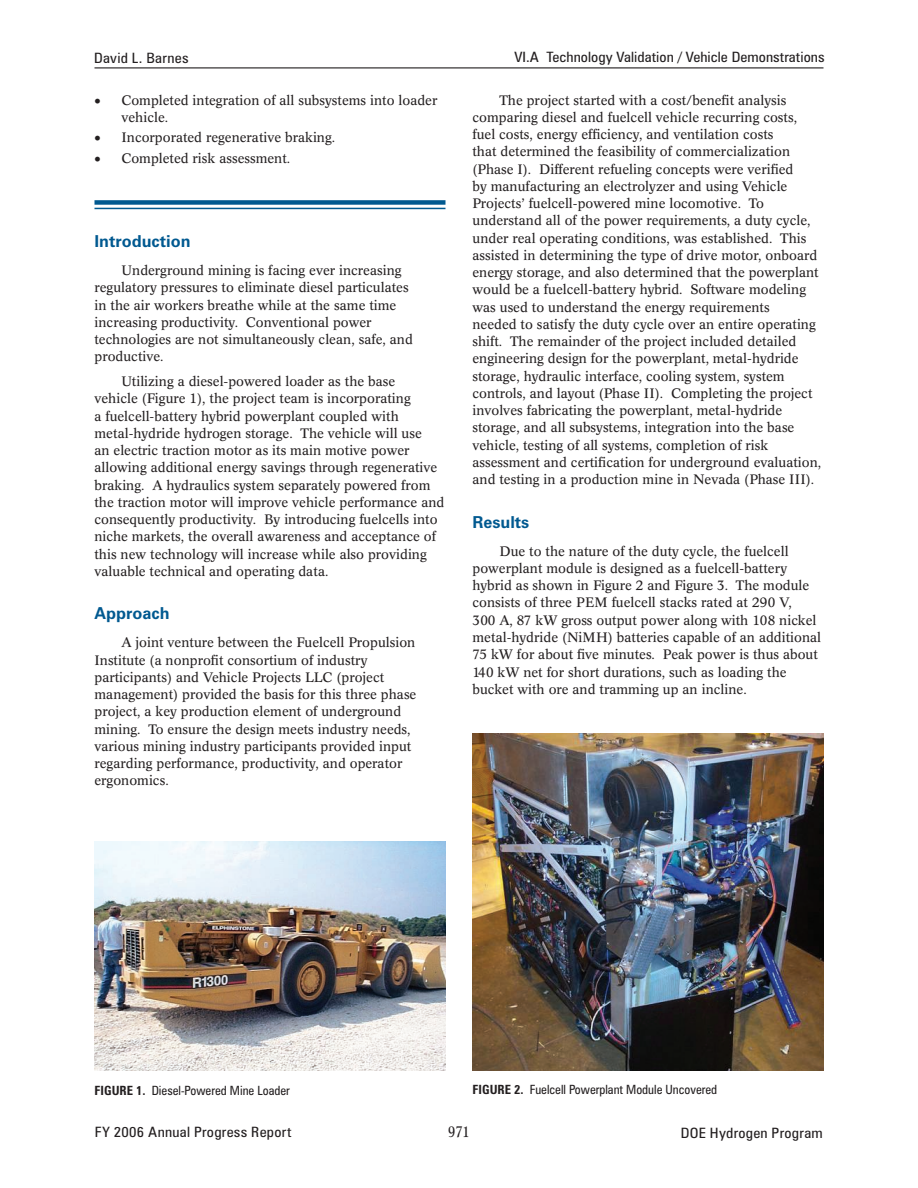
<style>
.page{position:relative;width:918px;height:1188px;background:#fff}
.page>*{position:absolute;margin:0;border:0;box-sizing:border-box;transform-origin:0 0}
._1_RptObjHead{font:700 16.5px "Zurich BT";color:#005990}
.t1{font:condensed 15px "Concorde BE";color:#231f20}
._1_AuthorFormat{font:condensed 14.25px "Zurich BT";letter-spacing:.015em;color:#231f20;scale:1.08 1}
._1_Body_text{font:13.5px/17.2px "Concorde BE";color:#231f20}
._1_Bulleted{font:13.5px/17.2px "Concorde BE";color:#231f20}
.t2{font:13.5px "Symbol";color:#231f20}
._1_FigureTitle{font:condensed 12.75px "Zurich BT";color:#231f20}
.s1{font-weight:700}
</style>
<div class="page">
<hr style="left:94px;top:67px;width:730px;height:1px;background:#231f20">
<div style="left:94px;top:200px;width:352px;height:5px;background:#005990"></div>
<hr style="left:94px;top:208px;width:352px;height:1px;background:#005990">
<img style="left:472px;top:734px;width:352px;height:336px">
<img style="left:94px;top:842px;width:351px;height:229px">
<p class="_1_AuthorFormat" style="left:94px;top:49px;width:89px">David L. Barnes</p>
<p class="_1_AuthorFormat" style="left:514px;top:49px;width:289px">VI.A Technology Validation / Vehicle Demonstrations</p>
<p class="_1_Bulleted" style="left:122px;top:91px;width:317px">Completed integration of all subsystems into loader vehicle.</p>
<p class="_1_Bulleted" style="left:122px;top:129px;width:215px">Incorporated regenerative braking.</p>
<p class="_1_Bulleted" style="left:122px;top:150px;width:170px">Completed risk assessment.</p>
<p class="t2" style="left:94px;top:91px;width:8px">•</p>
<p class="_1_Body_text" style="left:472px;top:92px;width:350px;text-indent:27px">The project started with a cost/benefit analysis comparing diesel and fuelcell vehicle recurring costs, fuel costs, energy efficiency, and ventilation costs<br>that determined the feasibility of commercialization (Phase I). Different refueling concepts were verified<br>by manufacturing an electrolyzer and using Vehicle Projects’ fuelcell-powered mine locomotive. To understand all of the power requirements, a duty cycle, under real operating conditions, was established. This assisted in determining the type of drive motor, onboard energy storage, and also determined that the powerplant would be a fuelcell-battery hybrid. Software modeling was used to understand the energy requirements<br>needed to satisfy the duty cycle over an entire operating shift. The remainder of the project included detailed engineering design for the powerplant, metal-hydride storage, hydraulic interface, cooling system, system controls, and layout (Phase II). Completing the project involves fabricating the powerplant, metal-hydride storage, and all subsystems, integration into the base vehicle, testing of all systems, completion of risk assessment and certification for underground evaluation, and testing in a production mine in Nevada (Phase III).</p>
<p class="_1_RptObjHead" style="left:472px;top:512px;width:58px">Results</p>
<p class="_1_Body_text" style="left:472px;top:543px;width:350px;text-indent:27px">Due to the nature of the duty cycle, the fuelcell powerplant module is designed as a fuelcell-battery hybrid as shown in Figure 2 and Figure 3. The module consists of three PEM fuelcell stacks rated at 290 V,<br>300 A, 87 kW gross output power along with 108 nickel metal-hydride (NiMH) batteries capable of an additional 75 kW for about five minutes. Peak power is thus about 140 kW net for short durations, such as loading the bucket with ore and tramming up an incline.</p>
<p class="_1_RptObjHead" style="left:94px;top:231px;width:98px">Introduction</p>
<p class="_1_Body_text" style="left:94px;top:262px;width:320px;text-indent:27px">Underground mining is facing ever increasing regulatory pressures to eliminate diesel particulates in the air workers breathe while at the same time increasing productivity. Conventional power technologies are not simultaneously clean, safe, and productive.</p>
<p class="_1_Body_text" style="left:94px;top:373px;width:351px;text-indent:27px">Utilizing a diesel-powered loader as the base<br>vehicle (Figure 1), the project team is incorporating<br>a fuelcell-battery hybrid powerplant coupled with metal-hydride hydrogen storage. The vehicle will use<br>an electric traction motor as its main motive power allowing additional energy savings through regenerative braking. A hydraulics system separately powered from the traction motor will improve vehicle performance and consequently productivity. By introducing fuelcells into niche markets, the overall awareness and acceptance of this new technology will increase while also providing valuable technical and operating data.</p>
<p class="_1_RptObjHead" style="left:94px;top:604px;width:77px">Approach</p>
<p class="_1_Body_text" style="left:94px;top:634px;width:323px;text-indent:27px">A joint venture between the Fuelcell Propulsion Institute (a nonprofit consortium of industry participants) and Vehicle Projects LLC (project management) provided the basis for this three phase project, a key production element of underground mining. To ensure the design meets industry needs, various mining industry participants provided input regarding performance, productivity, and operator ergonomics.</p>
<p class="_1_FigureTitle" style="left:94px;top:1082px;width:197px"><span class="s1">FIGURE 1.</span> Diesel-Powered Mine Loader</p>
<p class="_1_FigureTitle" style="left:472px;top:1082px;width:246px"><span class="s1">FIGURE 2.</span> Fuelcell Powerplant Module Uncovered</p>
<p class="_1_AuthorFormat" style="left:95px;top:1124px;width:184px">FY 2006 Annual Progress Report</p>
<p class="t1" style="left:448px;top:1123px;width:23px">971</p>
<p class="_1_AuthorFormat" style="left:681px;top:1124px;width:133px">DOE Hydrogen Program</p>
</div>
